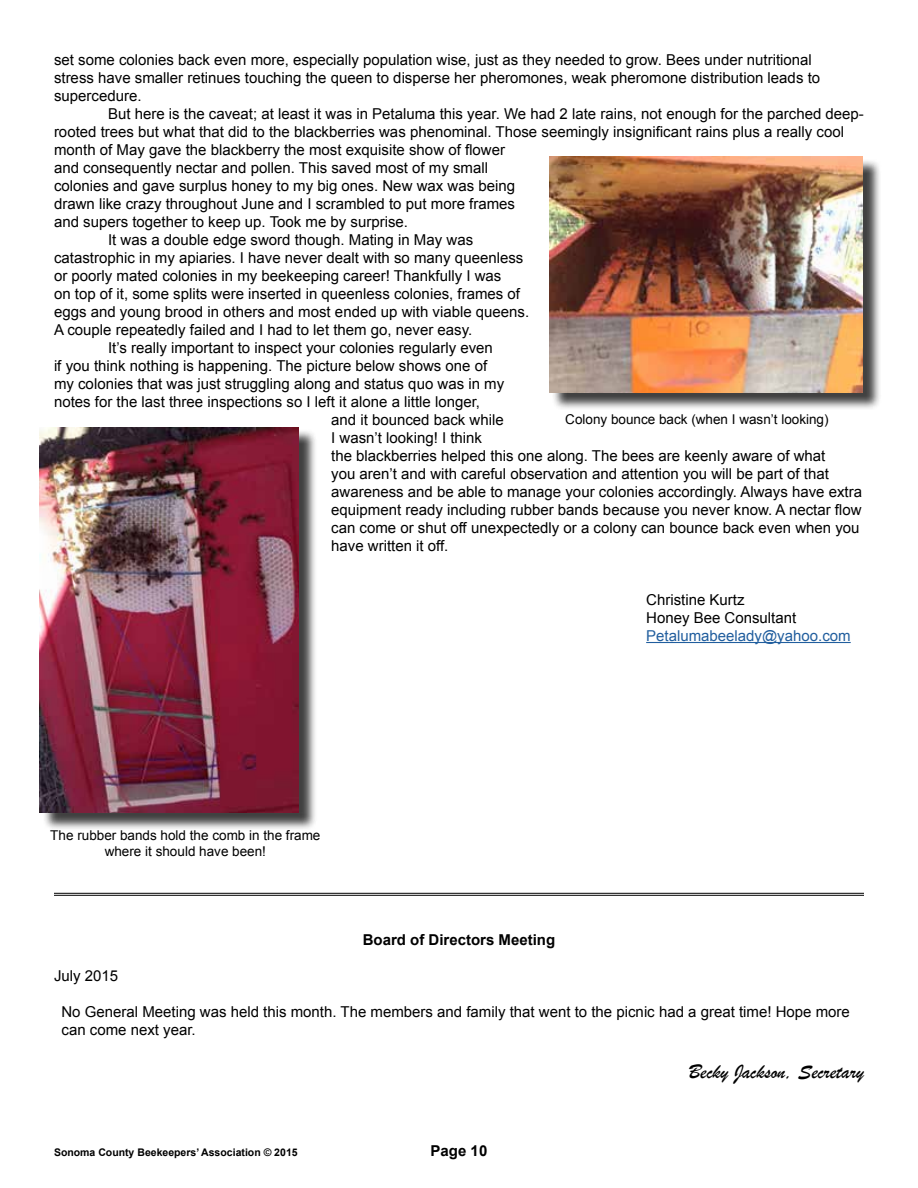
<style>
.page{position:relative;width:918px;height:1188px;background:#fff}
.page>*{position:absolute;margin:0;border:0;box-sizing:border-box;transform-origin:0 0}
.t1{font:21px "Brush Script";color:#000}
.t2{font:15px/18px "Arial";color:#000}
.t3{font:700 15px "Arial";color:#000}
.t4{font:15px "Arial";color:#215e9e}
.t5{font:13.5px/16.2px "Arial";color:#000;text-align:center}
.t6{font:700 10.5px "Arial";color:#000}
</style>
<div class="page">
<div style="left:552px;top:159px;width:329px;height:252px;background:#000;opacity:.75"></div>
<img style="left:549px;top:157px;width:314px;height:235px">
<div style="left:42px;top:429px;width:275px;height:402px;background:#000;opacity:.75"></div>
<img style="left:40px;top:427px;width:259px;height:385px">
<hr style="left:646px;top:642px;width:205px;height:1px;background:#215e9e">
<hr style="left:54px;top:893px;width:810px;height:1px;background:#000">
<hr style="left:54px;top:895px;width:810px;height:1px;background:#000">
<p class="t2" style="left:54px;top:51px;width:768px">set some colonies back even more, especially population wise, just as they needed to grow. Bees under nutritional stress have smaller retinues touching the queen to disperse her pheromones, weak pheromone distribution leads to supercedure.</p>
<p class="t2" style="left:108px;top:105px;width:757px">But here is the caveat; at least it was in Petaluma this year. We had 2 late rains, not enough for the parched deep-</p>
<p class="t2" style="left:54px;top:123px;width:792px">rooted trees but what that did to the blackberries was phenominal. Those seemingly insignificant rains plus a really cool</p>
<p class="t2" style="left:54px;top:141px;width:453px">month of May gave the blackberry the most exquisite show of flower</p>
<p class="t2" style="left:54px;top:159px;width:436px">and consequently nectar and pollen. This saved most of my small</p>
<p class="t2" style="left:54px;top:177px;width:463px">colonies and gave surplus honey to my big ones. New wax was being</p>
<p class="t2" style="left:54px;top:195px;width:463px">drawn like crazy throughout June and I scrambled to put more frames</p>
<p class="t2" style="left:54px;top:213px;width:356px">and supers together to keep up. Took me by surprise.</p>
<p class="t2" style="left:108px;top:231px;width:367px">It was a double edge sword though. Mating in May was</p>
<p class="t2" style="left:54px;top:249px;width:471px">catastrophic in my apiaries. I have never dealt with so many queenless</p>
<p class="t2" style="left:54px;top:267px;width:449px">or poorly mated colonies in my beekeeping career! Thankfully I was</p>
<p class="t2" style="left:54px;top:285px;width:468px">on top of it, some splits were inserted in queenless colonies, frames of</p>
<p class="t2" style="left:54px;top:303px;width:477px">eggs and young brood in others and most ended up with viable queens.</p>
<p class="t2" style="left:54px;top:321px;width:420px">A couple repeatedly failed and I had to let them go, never easy.</p>
<p class="t2" style="left:108px;top:339px;width:386px">It’s really important to inspect your colonies regularly even</p>
<p class="t2" style="left:54px;top:357px;width:435px">if you think nothing is happening. The picture below shows one of</p>
<p class="t2" style="left:54px;top:375px;width:452px">my colonies that was just struggling along and status quo was in my</p>
<p class="t2" style="left:54px;top:393px;width:428px">notes for the last three inspections so I left it alone a little longer,</p>
<p class="t2" style="left:331px;top:411px;width:174px">and it bounced back while</p>
<p class="t2" style="left:331px;top:429px;width:152px">I wasn’t looking! I think</p>
<p class="t2" style="left:331px;top:447px;width:496px">the blackberries helped this one along. The bees are keenly aware of what</p>
<p class="t2" style="left:331px;top:465px;width:499px">you aren’t and with careful observation and attention you will be part of that</p>
<p class="t2" style="left:331px;top:483px;width:532px">awareness and be able to manage your colonies accordingly. Always have extra</p>
<p class="t2" style="left:331px;top:501px;width:532px">equipment ready including rubber bands because you never know. A nectar flow</p>
<p class="t2" style="left:331px;top:519px;width:530px">can come or shut off unexpectedly or a colony can bounce back even when you</p>
<p class="t2" style="left:331px;top:537px;width:119px">have written it off.</p>
<p class="t5" style="left:565px;top:411px;width:265px">Colony bounce back (when I wasn’t looking)</p>
<p class="t5" style="left:50px;top:827px;width:272px">The rubber bands hold the comb in the frame where it should have been!</p>
<p class="t3" style="left:363px;top:929px;width:194px">Board of Directors Meeting</p>
<p class="t2" style="left:646px;top:591px;width:152px">Christine Kurtz<br>Honey Bee Consultant</p>
<p class="t4" style="left:646px;top:625px;width:206px">Petalumabeelady@yahoo.com</p>
<p class="t2" style="left:54px;top:967px;width:66px">July 2015</p>
<p class="t2" style="left:62px;top:1003px;width:790px">No General Meeting was held this month. The members and family that went to the picnic had a great time! Hope more can come next year.</p>
<h1 class="t1" style="left:689px;top:1059px;width:177px">Becky Jackson, Secretary</h1>
<p class="t6" style="left:54px;top:1145px;width:245px">Sonoma County Beekeepers’ Association © 2015</p>
<p class="t3" style="left:431px;top:1140px;width:58px">Page 10</p>
</div>
